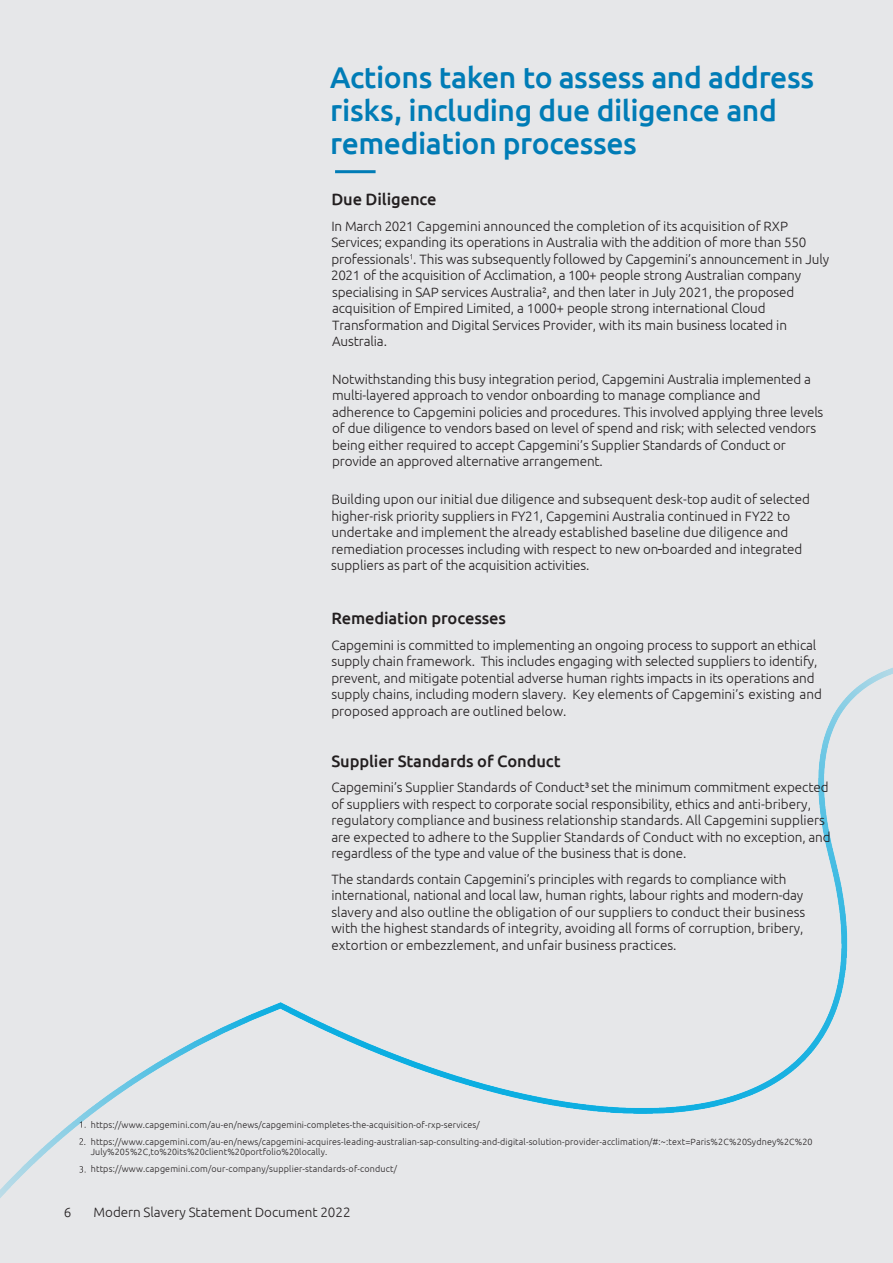
<style>
.page{position:relative;width:893px;height:1263px;background:#e6e7e9}
.page>*{position:absolute;margin:0;border:0;box-sizing:border-box;transform-origin:0 0}
.t1{font:500 30px/33px "Ubuntu";letter-spacing:-.015em;color:#007cb6}
.t2{font:500 16.5px "Ubuntu";letter-spacing:-.005em;color:#231f20}
.t3{font:300 13.5px/16.5px "Ubuntu";letter-spacing:-.01em;color:#231f20}
.t4{font:300 9px/17px "Ubuntu";letter-spacing:.015em;color:#231f20}
</style>
<div class="page">
<img style="left:0;top:549px;width:893px;height:649px">
<hr style="left:335px;top:170px;width:41px;height:3px;background:#007cb6">
<svg style="left:333px;top:495px;width:6px;height:9px"></svg>
<svg style="left:534px;top:511px;width:3px;height:9px"></svg>
<svg style="left:80px;top:1121px;width:6px;height:7px"></svg>
<svg style="left:79px;top:1138px;width:4px;height:7px"></svg>
<svg style="left:79px;top:1166px;width:7px;height:6px"></svg>
<h1 class="t1" style="left:330px;top:59px;width:486px">Actions taken to assess and address risks, including due diligence and remediation processes</h1>
<p class="t2" style="left:331px;top:189px;width:107px">Due Diligence</p>
<p class="t3" style="left:331px;top:217px;width:499px">In March 2021 Capgemini announced the completion of its acquisition of RXP Services; expanding its operations in Australia with the addition of more than 550 professionals . This was subsequently followed by Capgemini’s announcement in July 2021 of the acquisition of Acclimation, a 100+ people strong Australian company</p>
<p class="t3" style="left:332px;top:283px;width:464px">specialising in SAP services Australia², and then later in July 2021, the proposed acquisition of Empired Limited, a 1000+ people strong international Cloud Transformation and Digital Services Provider, with its main business located in Australia.</p>
<p class="t3" style="left:332px;top:370px;width:493px">Notwithstanding this busy integration period, Capgemini Australia implemented a multi-layered approach to vendor onboarding to manage compliance and adherence to Capgemini policies and procedures. This involved applying three levels of due diligence to vendors based on level of spend and risk; with selected vendors being either required to accept Capgemini’s Supplier Standards of Conduct or provide an approved alternative arrangement.</p>
<p class="t3" style="left:331px;top:491px;width:480px;text-indent:8px">uilding upon our initial due diligence and subsequent desk-top audit of selected higher-risk priority suppliers in FY2 , Capgemini Australia continued in FY22 to undertake and implement the already established baseline due diligence and remediation processes including with respect to new on boarded and integrated suppliers as part of the acquisition activities.</p>
<p class="t2" style="left:331px;top:608px;width:176px">Remediation processes</p>
<p class="t3" style="left:331px;top:636px;width:492px">Capgemini is committed to implementing an ongoing process to support an ethical supply chain framework. This includes engaging with selected suppliers to identify, prevent, and mitigate potential adverse human rights impacts in its operations and supply chains, including modern slavery. Key elements of Capgemini’s existing and proposed approach are outlined below.</p>
<p class="t2" style="left:331px;top:750px;width:231px">Supplier Standards of Conduct</p>
<p class="t3" style="left:331px;top:779px;width:501px">Capgemini’s Supplier Standards of Conduct³ set the minimum commitment expected of suppliers with respect to corporate social responsibility, ethics and anti-bribery, regulatory compliance and business relationship standards. All Capgemini suppliers are expected to adhere to the Supplier Standards of Conduct with no exception, and regardless of the type and value of the business that is done.</p>
<p class="t3" style="left:331px;top:870px;width:475px">The standards contain Capgemini’s principles with regards to compliance with international, national and local law, human rights, labour rights and modern-day slavery and also outline the obligation of our suppliers to conduct their business with the highest standards of integrity, avoiding all forms of corruption, bribery, extortion or embezzlement, and unfair business practices.</p>
<p class="t4" style="left:84px;top:1116px;width:730px;text-indent:7px">https://www.capgemini.com/au-en/news/capgemini-completes-the-acquisition-of-rxp-services/<br>. https://www.capgemini.com/au-en/news/capgemini-acquires-leading-australian-sap-consulting-and-digital-solution-provider-acclimation/#:~:text=Paris%2C%20Sydney%2C%20</p>
<p class="t4" style="left:91px;top:1143px;width:308px">July%205%2C,to%20its%20client%20portfolio%20locally. https://www.capgemini.com/our-company/supplier-standards-of-conduct/</p>
<p class="t3" style="left:64px;top:1203px;width:9px">6</p>
<p class="t3" style="left:94px;top:1203px;width:259px">Modern Slavery Statement Document 2022</p>
</div>
